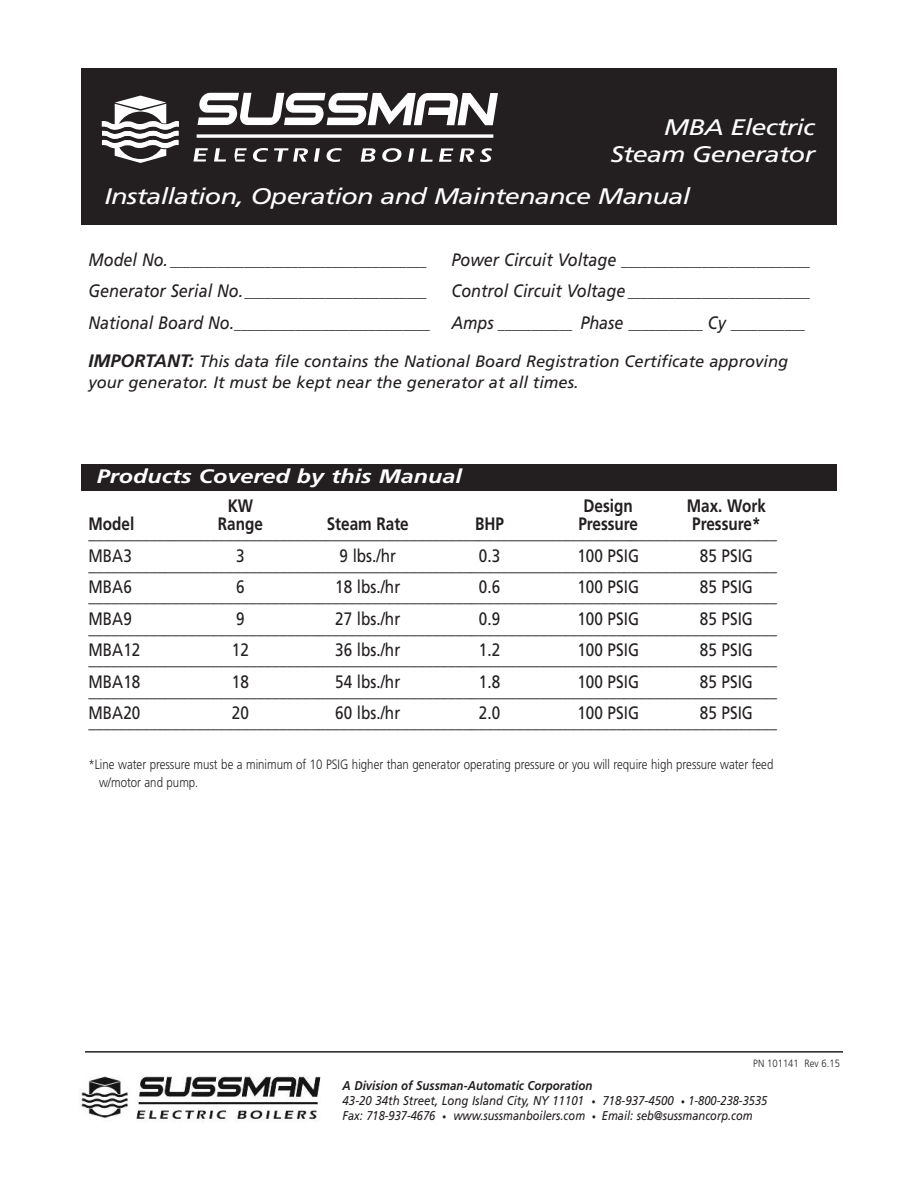
<style>
.page{position:relative;width:918px;height:1188px;background:#fff}
.page>*{position:absolute;margin:0;border:0;box-sizing:border-box;transform-origin:0 0}
.t1{font:italic 22.5px/27px "Frutiger";letter-spacing:-.03em;color:#fff;text-align:right;scale:1.2 1}
.t2{font:italic 700 19.5px "Frutiger";color:#fff;scale:1.2 1}
.t3{font:700 18px "Frutiger";color:#231f20;scale:.85 1}
.t4{font:18px "Frutiger";color:#231f20;scale:.85 1}
.t5{font:italic 16.5px/20.5px "Frutiger";color:#231f20}
.t6{font:italic 15px/31.5px "Frutiger";color:#231f20;scale:.9 1}
.t7{font:300 13.5px/18px "Frutiger";color:#231f20;scale:.85 1}
.t8{font:italic 12.75px/15px "Frutiger";color:#231f20;scale:.9 1}
.t9{font:300 10.5px "Frutiger";color:#231f20;scale:.9 1}
.s1{font-size:18px}
.s2{font-weight:700;font-size:18px}
.s3{font-weight:700}
.s4{font-size:9px}
</style>
<div class="page">
<div style="left:81px;top:68px;width:756px;height:157px;background:#231f20"></div>
<svg style="left:198px;top:93px;width:300px;height:32px"></svg>
<svg style="left:193px;top:148px;width:15px;height:14px"></svg>
<svg style="left:274px;top:148px;width:34px;height:14px"></svg>
<svg style="left:314px;top:148px;width:6px;height:14px"></svg>
<svg style="left:326px;top:148px;width:16px;height:14px"></svg>
<svg style="left:361px;top:148px;width:15px;height:14px"></svg>
<svg style="left:382px;top:148px;width:20px;height:14px"></svg>
<svg style="left:408px;top:148px;width:6px;height:14px"></svg>
<svg style="left:421px;top:148px;width:12px;height:14px"></svg>
<svg style="left:439px;top:148px;width:14px;height:14px"></svg>
<svg style="left:459px;top:148px;width:33px;height:14px"></svg>
<svg style="left:197px;top:134px;width:296px;height:4px"></svg>
<svg style="left:214px;top:148px;width:54px;height:14px"></svg>
<svg style="left:101px;top:96px;width:78px;height:67px"></svg>
<hr style="left:85px;top:1051px;width:758px;height:2px;background:#231f20">
<img style="left:81px;top:1076px;width:240px;height:46px">
<div style="left:81px;top:464px;width:756px;height:27px;background:#231f20"></div>
<p class="t1" style="left:610px;top:115px;width:172px">MBA Electric<br>Steam Generator</p>
<p class="t1" style="left:104px;top:184px;width:490px">Installation, Operation and Maintenance Manual</p>
<p class="t6" style="left:88px;top:246px;width:377px"><span class="s1">Model No.</span> ______________________________________</p>
<p class="t6" style="left:452px;top:246px;width:400px"><span class="s1">Power Circuit Voltage</span> ____________________________</p>
<p class="t6" style="left:88px;top:277px;width:377px"><span class="s1">Generator Serial No.</span>___________________________</p>
<p class="t6" style="left:88px;top:277px;width:803px;text-indent:363px"><span class="s1">Control Circuit Voltage</span> ___________________________<br><span class="s1">National Board No.</span>_____________________________ <span class="s1">Amps</span> ___________ <span class="s1">Phase</span> ___________ <span class="s1">Cy</span> ___________</p>
<p class="t5" style="left:88px;top:353px;width:701px"><span class="s2">IMPORTANT:</span> This data file contains the National Board Registration Certificate approving your generator. It must be kept near the generator at all times.</p>
<p class="t2" style="left:97px;top:469px;width:306px">Products Covered by this Manual</p>
<p class="t3" style="left:228px;top:499px;width:32px">KW</p>
<p class="t3" style="left:584px;top:499px;width:59px">Design</p>
<p class="t3" style="left:687px;top:499px;width:95px">Max. Work</p>
<p class="t3" style="left:89px;top:517px;width:55px">Model</p>
<p class="t3" style="left:218px;top:517px;width:55px">Range</p>
<p class="t3" style="left:327px;top:517px;width:98px">Steam Rate</p>
<p class="t3" style="left:475px;top:517px;width:36px">BHP</p>
<p class="t3" style="left:578px;top:517px;width:72px">Pressure</p>
<p class="t3" style="left:692px;top:517px;width:82px">Pressure*</p>
<p class="t3" style="left:89px;top:526px;width:812px">__________________________________________________________________________________________</p>
<p class="t4" style="left:88px;top:548px;width:52px">MBA3</p>
<p class="t4" style="left:236px;top:548px;width:12px">3</p>
<p class="t4" style="left:340px;top:548px;width:68px">9 lbs./hr</p>
<p class="t4" style="left:479px;top:548px;width:27px">0.3</p>
<p class="t4" style="left:577px;top:548px;width:74px">100 PSIG</p>
<p class="t4" style="left:700px;top:548px;width:64px">85 PSIG</p>
<p class="t3" style="left:88px;top:557px;width:812px">__________________________________________________________________________________________</p>
<p class="t4" style="left:88px;top:580px;width:52px">MBA6</p>
<p class="t4" style="left:236px;top:580px;width:12px">6</p>
<p class="t4" style="left:335px;top:580px;width:78px">18 lbs./hr</p>
<p class="t4" style="left:479px;top:580px;width:27px">0.6</p>
<p class="t4" style="left:577px;top:580px;width:74px">100 PSIG</p>
<p class="t4" style="left:700px;top:580px;width:64px">85 PSIG</p>
<p class="t3" style="left:88px;top:589px;width:812px">__________________________________________________________________________________________</p>
<p class="t4" style="left:88px;top:611px;width:52px">MBA9</p>
<p class="t4" style="left:236px;top:611px;width:12px">9</p>
<p class="t4" style="left:335px;top:611px;width:78px">27 lbs./hr</p>
<p class="t4" style="left:479px;top:611px;width:27px">0.9</p>
<p class="t4" style="left:577px;top:611px;width:74px">100 PSIG</p>
<p class="t4" style="left:700px;top:611px;width:64px">85 PSIG</p>
<p class="t3" style="left:88px;top:620px;width:812px">__________________________________________________________________________________________</p>
<p class="t4" style="left:88px;top:643px;width:63px">MBA12</p>
<p class="t4" style="left:232px;top:643px;width:22px">12</p>
<p class="t4" style="left:335px;top:643px;width:78px">36 lbs./hr</p>
<p class="t4" style="left:479px;top:643px;width:27px">1.2</p>
<p class="t4" style="left:577px;top:643px;width:74px">100 PSIG</p>
<p class="t4" style="left:700px;top:643px;width:64px">85 PSIG</p>
<p class="t3" style="left:88px;top:652px;width:812px">__________________________________________________________________________________________</p>
<p class="t4" style="left:88px;top:674px;width:63px">MBA18</p>
<p class="t4" style="left:232px;top:674px;width:22px">18</p>
<p class="t4" style="left:335px;top:674px;width:78px">54 lbs./hr</p>
<p class="t4" style="left:479px;top:674px;width:27px">1.8</p>
<p class="t4" style="left:577px;top:674px;width:74px">100 PSIG</p>
<p class="t4" style="left:700px;top:674px;width:64px">85 PSIG</p>
<p class="t3" style="left:88px;top:683px;width:812px">__________________________________________________________________________________________</p>
<p class="t4" style="left:88px;top:706px;width:63px">MBA20</p>
<p class="t4" style="left:232px;top:706px;width:22px">20</p>
<p class="t4" style="left:335px;top:706px;width:78px">60 lbs./hr</p>
<p class="t4" style="left:479px;top:706px;width:27px">2.0</p>
<p class="t4" style="left:577px;top:706px;width:74px">100 PSIG</p>
<p class="t4" style="left:700px;top:706px;width:64px">85 PSIG</p>
<p class="t3" style="left:88px;top:715px;width:812px">__________________________________________________________________________________________</p>
<p class="t7" style="left:99px;top:756px;width:795px;text-indent:-11px">*Line water pressure must be a minimum of 10 PSIG higher than generator operating pressure or you will require high pressure water feed w/motor and pump.</p>
<p class="t9" style="left:753px;top:1059px;width:98px">PN 101141 Rev 6.15</p>
<p class="t8" style="left:343px;top:1079px;width:473px"><span class="s3">A Division of Sussman-Automatic Corporation<br></span>43-20 34th Street, Long Island City, NY 11101 <span class="s4">•</span> 718-937-4500 <span class="s4">•</span> 1-800-238-3535<br>Fax: 718-937-4676 <span class="s4">•</span> www.sussmanboilers.com <span class="s4">•</span> Email: seb@sussmancorp.com</p>
</div>
